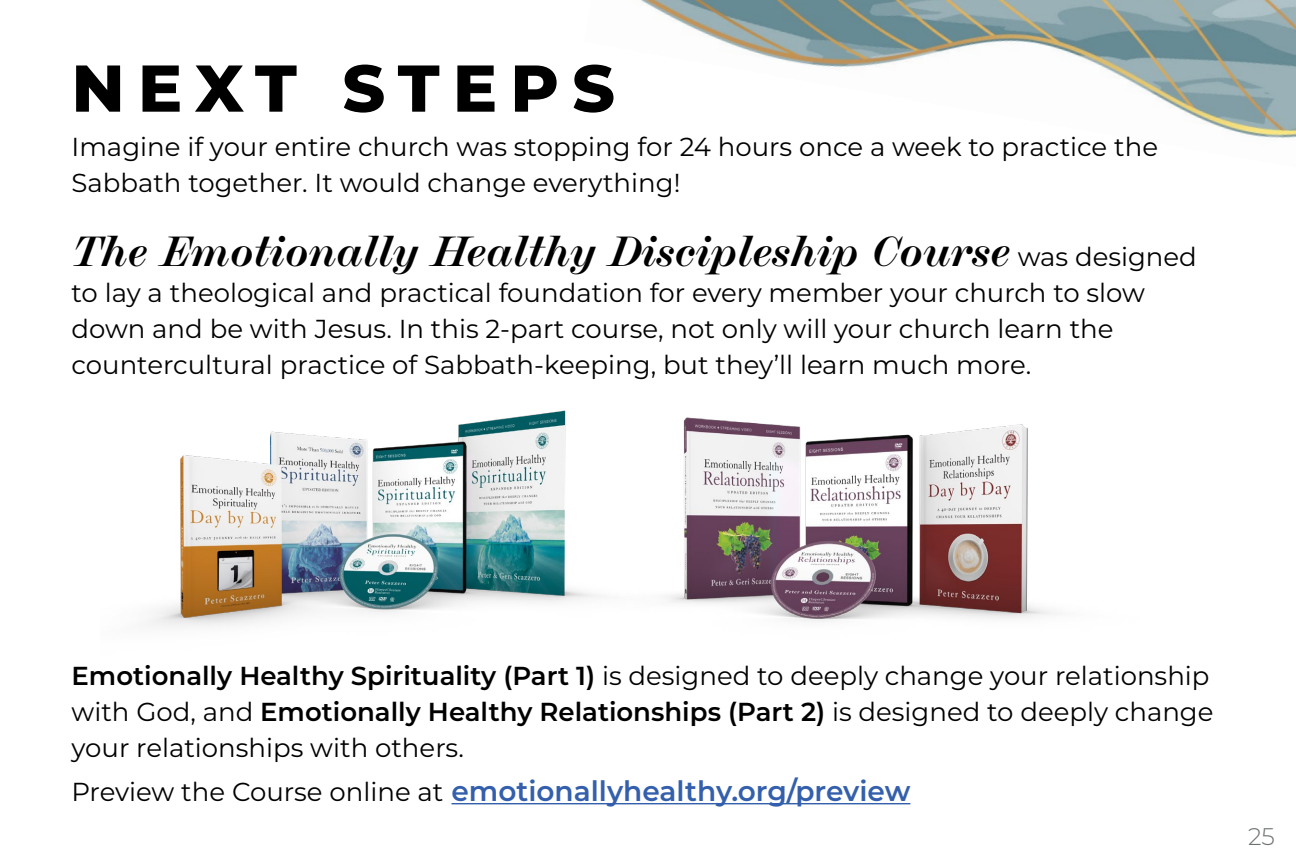
<style>
.page{position:relative;width:1296px;height:864px;background:#fff}
.page>*{position:absolute;margin:0;border:0;box-sizing:border-box;transform-origin:0 0}
.t1{font:800 66px "Montserrat";letter-spacing:.2em;color:#000}
.t2{font:italic 700 42px "Chapman";color:#000}
.t3{font:600 28px "Montserrat";color:#335fac}
.t4{font:26px/36px "Montserrat";color:#000}
.t5{font:300 24px "Montserrat";color:#6e7171}
.s1{font-family:"Montserrat";font-weight:400;font-style:normal;font-size:26px}
.s2{font-weight:600}
.s3{font-weight:400;font-size:26px;color:#000}
</style>
<div class="page">
<img style="left:641px;top:0;width:655px;height:138px">
<hr style="left:452px;top:803px;width:458px;height:1px;background:#335fac">
<img style="left:665px;top:417px;width:392px;height:205px">
<img style="left:148px;top:410px;width:453px;height:217px">
<h1 class="t1" style="left:72px;top:40px;width:545px">NEXT STEPS</h1>
<p class="t4" style="left:72px;top:128px;width:1088px">Imagine if your entire church was stopping for 24 hours once a week to practice the<br>Sabbath together. It would change everything!</p>
<h2 class="t2" style="left:72px;top:220px;width:1127px">The Emotionally Healthy Discipleship Course <span class="s1">was designed</span></h2>
<p class="t4" style="left:72px;top:274px;width:1075px">to lay a theological and practical foundation for every member your church to slow down and be with Jesus. In this 2-part course, not only will your church learn the countercultural practice of Sabbath-keeping, but they’ll learn much more.</p>
<p class="t4" style="left:72px;top:657px;width:1144px"><span class="s2">Emotionally Healthy Spirituality (Part 1)</span> is designed to deeply change your relationship with God, and <span class="s2">Emotionally Healthy Relationships (Part 2)</span> is designed to deeply change your relationships with others.</p>
<p class="t3" style="left:72px;top:771px;width:840px"><span class="s3">Preview the Course online at</span> emotionallyhealthy.org/preview</p>
<p class="t5" style="left:1248px;top:820px;width:28px">25</p>
</div>
